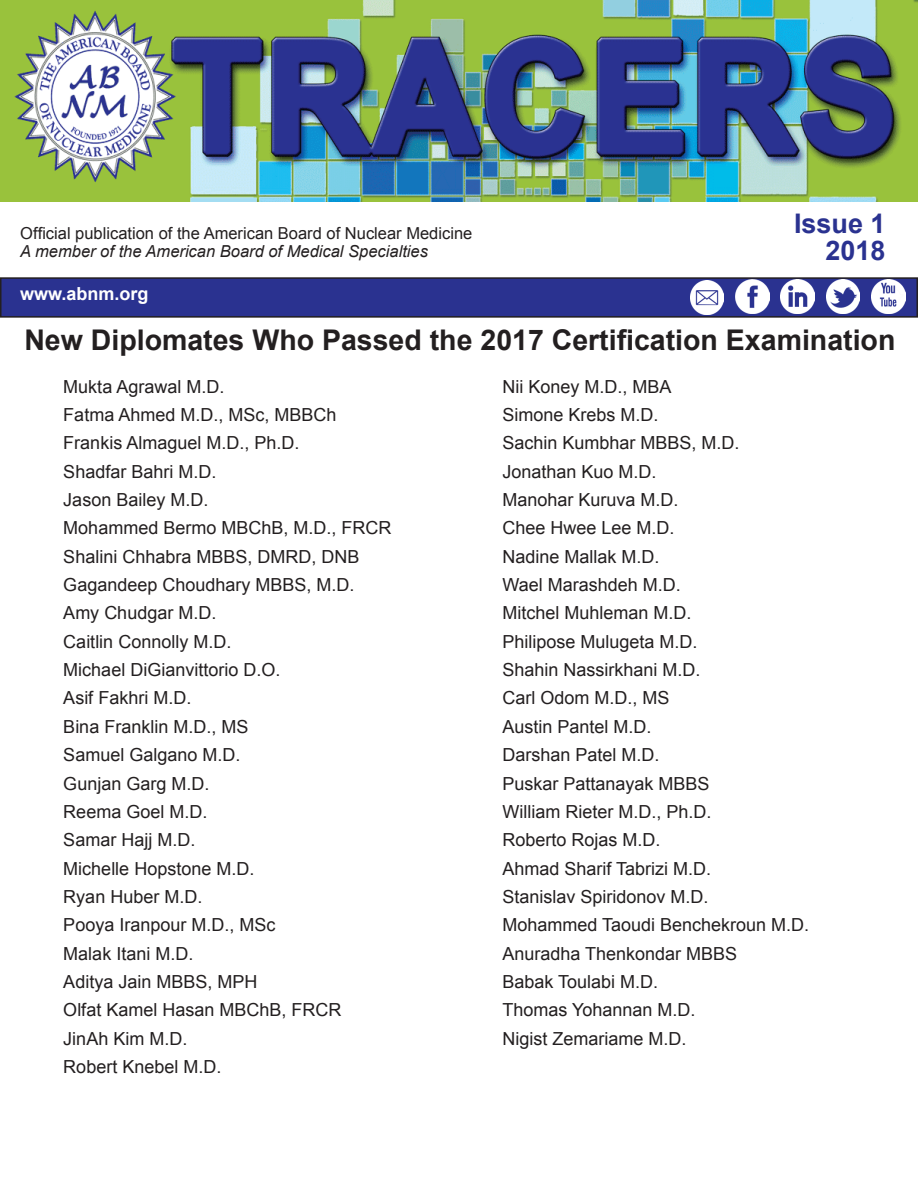
<style>
.page{position:relative;width:918px;height:1188px;background:#fff}
.page>*{position:absolute;margin:0;border:0;box-sizing:border-box;transform-origin:0 0}
.t1{font:700 28.5px "Arial";color:#231f20}
.t2{font:700 27px/27px "Arial";color:#2a3290;text-align:right}
.t3{font:18px/28.3px "Arial";color:#231f20}
.t4{font:700 18px "Arial";color:#fff}
.t5{font:16.5px "Arial";color:#231f20}
.t6{font:italic 16.5px "Arial";color:#231f20}
</style>
<div class="page">
<div style="left:1px;top:278px;width:916px;height:39px;background:#2a3290"></div>
<div style="left:0;top:277px;width:918px;height:41px;border:2px solid #231f20"></div>
<img style="left:0;top:0;width:918px;height:201px">
<img style="left:690px;top:281px;width:34px;height:33px">
<img style="left:781px;top:280px;width:33px;height:33px">
<img style="left:872px;top:280px;width:33px;height:33px">
<img style="left:735px;top:280px;width:34px;height:33px">
<img style="left:826px;top:280px;width:34px;height:33px">
<h2 class="t2" style="left:794px;top:210px;width:93px">Issue 1<br>2018</h2>
<p class="t5" style="left:20px;top:222px;width:454px">Official publication of the American Board of Nuclear Medicine</p>
<p class="t6" style="left:20px;top:240px;width:409px">A member of the American Board of Medical Specialties</p>
<p class="t4" style="left:20px;top:282px;width:130px">www.abnm.org</p>
<h1 class="t1" style="left:24px;top:321px;width:873px">New Diplomates Who Passed the 2017 Certification Examination</h1>
<p class="t3" style="left:63px;top:372px;width:330px">Mukta Agrawal M.D.<br>Fatma Ahmed M.D., MSc, MBBCh<br>Frankis Almaguel M.D., Ph.D.<br>Shadfar Bahri M.D.<br>Jason Bailey M.D.<br>Mohammed Bermo MBChB, M.D., FRCR<br>Shalini Chhabra MBBS, DMRD, DNB<br>Gagandeep Choudhary MBBS, M.D.<br>Amy Chudgar M.D.<br>Caitlin Connolly M.D.<br>Michael DiGianvittorio D.O.<br>Asif Fakhri M.D.<br>Bina Franklin M.D., MS<br>Samuel Galgano M.D.<br>Gunjan Garg M.D.<br>Reema Goel M.D.<br>Samar Hajj M.D.<br>Michelle Hopstone M.D.<br>Ryan Huber M.D.<br>Pooya Iranpour M.D., MSc<br>Malak Itani M.D.<br>Aditya Jain MBBS, MPH<br>Olfat Kamel Hasan MBChB, FRCR<br>JinAh Kim M.D.<br>Robert Knebel M.D.</p>
<p class="t3" style="left:502px;top:372px;width:308px">Nii Koney M.D., MBA<br>Simone Krebs M.D.<br>Sachin Kumbhar MBBS, M.D.<br>Jonathan Kuo M.D.<br>Manohar Kuruva M.D.<br>Chee Hwee Lee M.D.<br>Nadine Mallak M.D.<br>Wael Marashdeh M.D.<br>Mitchel Muhleman M.D.<br>Philipose Mulugeta M.D.<br>Shahin Nassirkhani M.D.<br>Carl Odom M.D., MS<br>Austin Pantel M.D.<br>Darshan Patel M.D.<br>Puskar Pattanayak MBBS<br>William Rieter M.D., Ph.D.<br>Roberto Rojas M.D.<br>Ahmad Sharif Tabrizi M.D.<br>Stanislav Spiridonov M.D.<br>Mohammed Taoudi Benchekroun M.D.<br>Anuradha Thenkondar MBBS<br>Babak Toulabi M.D.<br>Thomas Yohannan M.D.<br>Nigist Zemariame M.D.</p>
</div>
